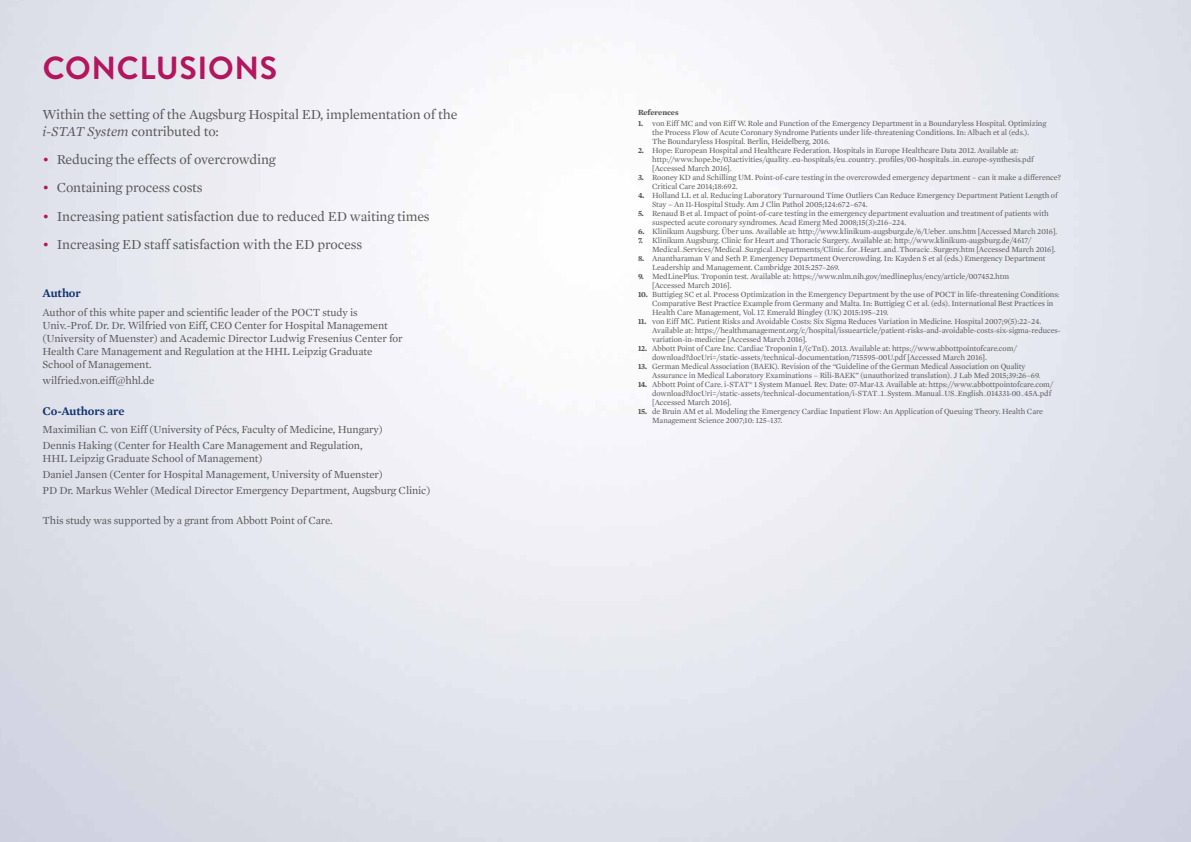
<style>
.page{position:relative;width:1191px;height:842px;background:#fff}
.page>*{position:absolute;margin:0;border:0;box-sizing:border-box;transform-origin:0 0}
.t1{font:700 32px "Brandon Grotesque";letter-spacing:.02em;color:#b3165e}
.t2{font:14px/17px "Mercury Text G1";letter-spacing:-.01em;color:#575756}
.t3{font:600 12px "Mercury Text G1";letter-spacing:-.01em;color:#11316e}
.t4{font:11px/13px "Mercury Text G1";letter-spacing:-.01em;color:#575756}
.t5{font:8px/9px "Mercury Text G1";letter-spacing:-.01em;color:#575756}
.t6{font:700 8px "Mercury Text G1";letter-spacing:-.01em;color:#575756}
.s1{font-style:italic}
.s2{color:#b3165e}
.s3{font-weight:700}
</style>
<div class="page">
<h1 class="t1" style="left:43px;top:46px;width:236px">CONCLUSIONS</h1>
<h2 class="t2" style="left:43px;top:106px;width:416px">Within the setting of the Augsburg Hospital ED, implementation of the <span class="s1">i-STAT System</span> contributed to:</h2>
<h2 class="t2" style="left:43px;top:151px;width:235px"><span class="s2">•</span> Reducing the effects of overcrowding</h2>
<h2 class="t2" style="left:43px;top:179px;width:162px"><span class="s2">•</span> Containing process costs</h2>
<h2 class="t2" style="left:43px;top:208px;width:389px"><span class="s2">•</span> Increasing patient satisfaction due to reduced ED waiting times</h2>
<h2 class="t2" style="left:43px;top:236px;width:321px"><span class="s2">•</span> Increasing ED staff satisfaction with the ED process</h2>
<h3 class="t3" style="left:43px;top:286px;width:40px">Author</h3>
<p class="t4" style="left:43px;top:306px;width:362px">Author of this white paper and scientific leader of the POCT study is Univ.-Prof. Dr. Dr. Wilfried von Eiff, CEO Center for Hospital Management (University of Muenster) and Academic Director Ludwig Fresenius Center for Health Care Management and Regulation at the HHL Leipzig Graduate School of Management.</p>
<h3 class="t4" style="left:43px;top:374px;width:113px">wilfried.von.eiff@hhl.de</h3>
<h3 class="t3" style="left:43px;top:403px;width:83px">Co-Authors are</h3>
<h3 class="t4" style="left:43px;top:422px;width:342px;line-height:15.8px">Maximilian C. von Eiff (University of Pécs, Faculty of Medicine, Hungary)<br>Dennis Haking (Center for Health Care Management and Regulation,</h3>
<h3 class="t4" style="left:43px;top:451px;width:389px;line-height:15.8px">HHL Leipzig Graduate School of Management)<br>Daniel Jansen (Center for Hospital Management, University of Muenster)<br>PD Dr. Markus Wehler (Medical Director Emergency Department, Augsburg Clinic)</h3>
<h3 class="t4" style="left:43px;top:514px;width:292px">This study was supported by a grant from Abbott Point of Care.</h3>
<p class="t6" style="left:638px;top:108px;width:42px">References</p>
<p class="t5" style="left:652px;top:119px;width:395px;text-indent:-14px"><span class="s3">1.</span> von Eiff MC and von Eiff W. Role and Function of the Emergency Department in a Boundaryless Hospital. Optimizing the Process Flow of Acute Coronary Syndrome Patients under life-threatening Conditions. In: Albach et al (eds.).<br>The Boundaryless Hospital. Berlin, Heidelberg, 2016.</p>
<p class="t5" style="left:652px;top:146px;width:383px;text-indent:-14px"><span class="s3">2.</span> Hope: European Hospital and Healthcare Federation. Hospitals in Europe Healthcare Data 2012. Available at: http://www.hope.be/03activities/quality_eu-hospitals/eu_country_profiles/00-hospitals_in_europe-synthesis.pdf [Accessed March 2016].</p>
<p class="t5" style="left:652px;top:173px;width:410px;text-indent:-14px"><span class="s3">3.</span> Rooney KD and Schilling UM. Point-of-care testing in the overcrowded emergency department – can it make a difference?<br>Critical Care 2014;18:692.</p>
<p class="t5" style="left:652px;top:191px;width:407px;text-indent:-14px"><span class="s3">4.</span> Holland LL et al. Reducing Laboratory Turnaround Time Outliers Can Reduce Emergency Department Patient Length of<br>Stay – An 11-Hospital Study. Am J Clin Pathol 2005;124:672–674.</p>
<p class="t5" style="left:652px;top:209px;width:398px;text-indent:-14px"><span class="s3">5.</span> Renaud B et al. Impact of point-of-care testing in the emergency department evaluation and treatment of patients with suspected acute coronary syndromes. Acad Emerg Med 2008;15(3):216–224.</p>
<p class="t5" style="left:638px;top:227px;width:421px"><span class="s3">6.</span> Klinikum Augsburg. Über uns. Available at: http://www.klinikum-augsburg.de/6/Ueber_uns.htm [Accessed March 2016].</p>
<p class="t5" style="left:652px;top:236px;width:405px;text-indent:-14px"><span class="s3">7.</span> Klinikum Augsburg. Clinic for Heart and Thoracic Surgery. Available at: http://www.klinikum-augsburg.de/4617/<br>Medical_Services/Medical_Surgical_Departments/Clinic_for_Heart_and_Thoracic_Surgery.htm [Accessed March 2016].</p>
<p class="t5" style="left:652px;top:254px;width:395px;text-indent:-14px"><span class="s3">8.</span> Anantharaman V and Seth P. Emergency Department Overcrowding. In: Kayden S et al (eds.) Emergency Department<br>Leadership and Management. Cambridge 2015:257–269.</p>
<p class="t5" style="left:652px;top:272px;width:358px;text-indent:-14px"><span class="s3">9.</span> MedLinePlus. Troponin test. Available at: https://www.nlm.nih.gov/medlineplus/ency/article/007452.htm [Accessed March 2016].</p>
<p class="t5" style="left:652px;top:290px;width:409px;text-indent:-14px"><span class="s3">10.</span> Buttigieg SC et al. Process Optimization in the Emergency Department by the use of POCT in life-threatening Conditions:<br>Comparative Best Practice Example from Germany and Malta. In: Buttigieg C et al. (eds). International Best Practices in<br>Health Care Management, Vol. 17. Emerald Bingley (UK) 2015:195–219.</p>
<p class="t5" style="left:652px;top:317px;width:410px;text-indent:-14px"><span class="s3">11.</span> von Eiff MC. Patient Risks and Avoidable Costs: Six Sigma Reduces Variation in Medicine. Hospital 2007;9(5):22–24.<br>Available at: https://healthmanagement.org/c/hospital/issuearticle/patient-risks-and-avoidable-costs-six-sigma-reduces&shy;variation-in-medicine [Accessed March 2016].</p>
<p class="t5" style="left:652px;top:344px;width:366px;text-indent:-14px"><span class="s3">12.</span> Abbott Point of Care Inc. Cardiac Troponin I/(cTnI). 2013. Available at: https://www.abbottpointofcare.com/ download?docUri=/static-assets/technical-documentation/715595-00U.pdf [Accessed March 2016].</p>
<p class="t5" style="left:652px;top:362px;width:389px;text-indent:-14px"><span class="s3">13.</span> German Medical Association (BAEK). Revision of the “Guideline of the German Medical Association on Quality<br>Assurance in Medical Laboratory Examinations – Rili-BAEK” (unauthorized translation). J Lab Med 2015;39:26–69.</p>
<p class="t5" style="left:652px;top:380px;width:402px;text-indent:-14px"><span class="s3">14.</span> Abbott Point of Care. i-STAT® 1 System Manuel. Rev. Date: 07-Mar-13. Available at: https://www.abbottpointofcare.com/ download?docUri=/static-assets/technical-documentation/i-STAT_1_System_Manual_US_English_014331-00_45A.pdf [Accessed March 2016].</p>
<p class="t5" style="left:652px;top:407px;width:392px;text-indent:-14px"><span class="s3">15.</span> de Bruin AM et al. Modeling the Emergency Cardiac Inpatient Flow: An Application of Queuing Theory. Health Care<br>Management Science 2007;10: 125–137.</p>
</div>
